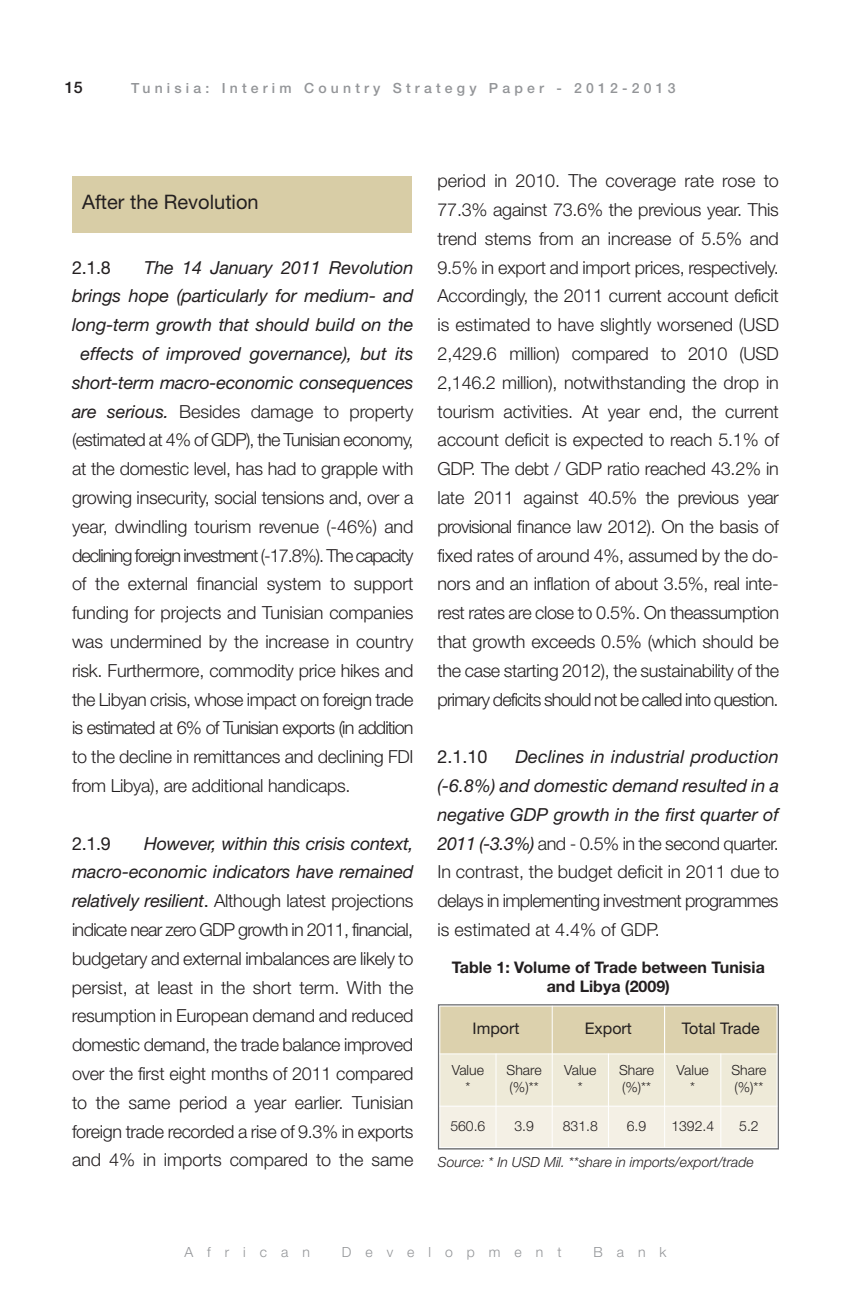
<style>
.page{position:relative;width:851px;height:1304px;background:#fff}
.page>*{position:absolute;margin:0;border:0;box-sizing:border-box;transform-origin:0 0}
.t1{font:20px "Helvetica Neue";color:#231f20}
.t2{font:300 18px/28.8px "Helvetica Neue";letter-spacing:-.015em;color:#231f20;text-align:justify}
.t3{font:italic 18px "Helvetica Neue";letter-spacing:-.005em;color:#231f20}
.t4{font:300 18px "Helvetica Neue";letter-spacing:-.055em;color:#231f20}
.t5{font:300 18px "Helvetica Neue";letter-spacing:-.05em;color:#231f20}
.t6{font:300 18px "Helvetica Neue";letter-spacing:-.04em;color:#231f20}
.t7{font:18px "Helvetica Neue";color:#231f20}
.t8{font:700 16px/19.2px "Helvetica Neue";color:#231f20;text-align:center}
.t9{font:16px "Helvetica Neue";color:#231f20}
.t10{font:500 16px "Helvetica Neue";color:#231f20}
.t11{font:300 14px/16.8px "Helvetica Neue";color:#231f20;text-align:center}
.t12{font:italic 300 14px "Helvetica Neue";color:#231f20}
.t13{font:500 14px "Helvetica Neue";letter-spacing:.3em;color:#939598}
.t14{font:300 14px "Helvetica Neue";letter-spacing:1em;color:#939598}
.s1{font-weight:400;font-style:italic}
.s2{font-weight:400}
</style>
<div class="page">
<div style="left:72px;top:176px;width:339px;height:56px;background:#d8cda6"></div>
<div style="left:438px;top:1004px;width:340px;height:145px;border:2px solid #6c6d70"></div>
<div style="left:440px;top:1006px;width:112px;height:48px;background:#dcd1ad"></div>
<div style="left:552px;top:1006px;width:112px;height:48px;background:#dcd1ad"></div>
<div style="left:664px;top:1006px;width:112px;height:48px;background:#dcd1ad"></div>
<div style="left:440px;top:1054px;width:55px;height:52px;background:#eeead8"></div>
<div style="left:496px;top:1054px;width:56px;height:52px;background:#eeead8"></div>
<div style="left:552px;top:1054px;width:56px;height:52px;background:#eeead8"></div>
<div style="left:608px;top:1054px;width:56px;height:52px;background:#eeead8"></div>
<div style="left:664px;top:1054px;width:56px;height:52px;background:#eeead8"></div>
<div style="left:721px;top:1054px;width:55px;height:52px;background:#eeead8"></div>
<div style="left:440px;top:1106px;width:55px;height:41px;background:#f4f0e5"></div>
<div style="left:496px;top:1106px;width:56px;height:41px;background:#f4f0e5"></div>
<div style="left:552px;top:1106px;width:56px;height:41px;background:#f4f0e5"></div>
<div style="left:608px;top:1106px;width:56px;height:41px;background:#f4f0e5"></div>
<div style="left:664px;top:1106px;width:56px;height:41px;background:#f4f0e5"></div>
<div style="left:721px;top:1106px;width:55px;height:41px;background:#f4f0e5"></div>
<hr style="left:439px;top:1006px;width:1px;height:142px;background:#fff">
<hr style="left:495px;top:1054px;width:1px;height:94px;background:#fff">
<hr style="left:551px;top:1006px;width:1px;height:142px;background:#fff">
<hr style="left:608px;top:1054px;width:1px;height:94px;background:#fff">
<hr style="left:664px;top:1006px;width:1px;height:142px;background:#fff">
<hr style="left:720px;top:1054px;width:1px;height:94px;background:#fff">
<hr style="left:776px;top:1006px;width:1px;height:142px;background:#fff">
<hr style="left:439px;top:1006px;width:338px;height:1px;background:#fff">
<hr style="left:439px;top:1053px;width:338px;height:1px;background:#fff">
<hr style="left:439px;top:1106px;width:338px;height:1px;background:#fff">
<hr style="left:439px;top:1147px;width:338px;height:1px;background:#fff">
<p class="t10" style="left:65px;top:82px;width:19px">15</p>
<p class="t13" style="left:131px;top:83px;width:545px">Tunisia: Interim Country Strategy Paper - 2012-2013</p>
<p class="t1" style="left:82px;top:195px;width:178px">After the Revolution</p>
<p class="t7" style="left:72px;top:261px;width:40px">2.1.8</p>
<p class="t3" style="left:144px;top:261px;width:271px">The 14 January 2011 Revolution</p>
<p class="t3" style="left:72px;top:290px;width:343px">brings hope (particularly for medium- and</p>
<p class="t3" style="left:72px;top:318px;width:343px">long-term growth that should build on the</p>
<p class="t3" style="left:81px;top:347px;width:334px">effects of improved governance), but its</p>
<p class="t3" style="left:72px;top:376px;width:343px">short-term macro-economic consequences</p>
<p class="t2" style="left:72px;top:398px;width:343px"><span class="s1">are serious.</span> Besides damage to property</p>
<p class="t6" style="left:72px;top:434px;width:343px">(estimated at 4% of GDP), the Tunisian economy,</p>
<p class="t2" style="left:72px;top:456px;width:343px">at the domestic level, has had to grapple with</p>
<p class="t2" style="left:72px;top:485px;width:343px">growing insecurity, social tensions and, over a</p>
<p class="t2" style="left:72px;top:514px;width:343px">year, dwindling tourism revenue (-46%) and</p>
<p class="t4" style="left:72px;top:549px;width:343px">declining foreign investment (-17.8%). The capacity</p>
<p class="t2" style="left:72px;top:571px;width:343px">of the external financial system to support</p>
<p class="t2" style="left:72px;top:600px;width:343px">funding for projects and Tunisian companies</p>
<p class="t2" style="left:72px;top:629px;width:343px">was undermined by the increase in country</p>
<p class="t2" style="left:72px;top:658px;width:343px">risk. Furthermore, commodity price hikes and</p>
<p class="t2" style="left:72px;top:686px;width:343px">the Libyan crisis, whose impact on foreign trade</p>
<p class="t5" style="left:72px;top:722px;width:343px">is estimated at 6% of Tunisian exports (in addition</p>
<p class="t2" style="left:72px;top:744px;width:343px">to the decline in remittances and declining FDI</p>
<p class="t2" style="left:72px;top:773px;width:280px">from Libya), are additional handicaps.</p>
<p class="t2" style="left:72px;top:830px;width:343px;text-indent:72px"><span class="s1">However, within this crisis context, macro-economic indicators have remained relatively resilient</span><span class="s2">.</span> Although latest projections indicate near zero GDP growth in 2011, financial, budgetary and external imbalances are likely to persist, at least in the short term. With the resumption in European demand and reduced domestic demand, the trade balance improved over the first eight months of 2011 compared to the same period a year earlier. Tunisian foreign trade recorded a rise of 9.3% in exports and 4% in imports compared to the same</p>
<p class="t7" style="left:72px;top:837px;width:40px">2.1.9</p>
<p class="t2" style="left:437px;top:168px;width:343px">period in 2010. The coverage rate rose to 77.3% against 73.6% the previous year. This trend stems from an increase of 5.5% and 9.5% in export and import prices, respectively.<br>Accordingly, the 2011 current account deficit is estimated to have slightly worsened (USD 2,429.6 million) compared to 2010 (USD 2,146.2 million), notwithstanding the drop in tourism activities. At year end, the current account deficit is expected to reach 5.1% of GDP. The debt / GDP ratio reached 43.2% in late 2011 against 40.5% the previous year provisional finance law 2012). On the basis of fixed rates of around 4%, assumed by the do&shy;nors and an inflation of about 3.5%, real inte&shy;rest rates are close to 0.5%. On theassumption that growth exceeds 0.5% (which should be the case starting 2012), the sustainability of the primary deficits should not be called into question.</p>
<p class="t2" style="left:437px;top:744px;width:343px;text-indent:78px"><span class="s1">Declines in industrial production (-6.8%) and domestic demand resulted in a negative GDP growth in the first quarter of 2011 (-3.3%)</span> and - 0.5% in the second quarter.<br>In contrast, the budget deficit in 2011 due to delays in implementing investment programmes is estimated at 4.4% of GDP.</p>
<p class="t7" style="left:437px;top:750px;width:51px">2.1.10</p>
<p class="t8" style="left:452px;top:959px;width:314px">Table 1: Volume of Trade between Tunisia and Libya (2009)</p>
<p class="t9" style="left:472px;top:1023px;width:48px">Import</p>
<p class="t9" style="left:584px;top:1023px;width:49px">Export</p>
<p class="t9" style="left:681px;top:1023px;width:79px">Total Trade</p>
<p class="t11" style="left:452px;top:1063px;width:34px">Value *</p>
<p class="t11" style="left:506px;top:1063px;width:37px;text-align:left">Share (%)**</p>
<p class="t11" style="left:564px;top:1063px;width:34px">Value *</p>
<p class="t11" style="left:619px;top:1063px;width:37px;text-align:left">Share (%)**</p>
<p class="t11" style="left:676px;top:1063px;width:34px">Value *</p>
<p class="t11" style="left:731px;top:1063px;width:37px;text-align:left">Share (%)**</p>
<p class="t11" style="left:450px;top:1118px;width:36px">560.6</p>
<p class="t11" style="left:514px;top:1118px;width:21px">3.9</p>
<p class="t11" style="left:562px;top:1118px;width:36px">831.8</p>
<p class="t11" style="left:626px;top:1118px;width:21px">6.9</p>
<p class="t11" style="left:671px;top:1118px;width:44px">1392.4</p>
<p class="t11" style="left:739px;top:1118px;width:21px">5.2</p>
<p class="t12" style="left:438px;top:1157px;width:317px">Source: * In USD Mil. **share in imports/export/trade</p>
<p class="t14" style="left:184px;top:1247px;width:127px">African</p>
<p class="t14" style="left:342px;top:1247px;width:221px">Development</p>
<p class="t14" style="left:593px;top:1247px;width:75px">Bank</p>
</div>
